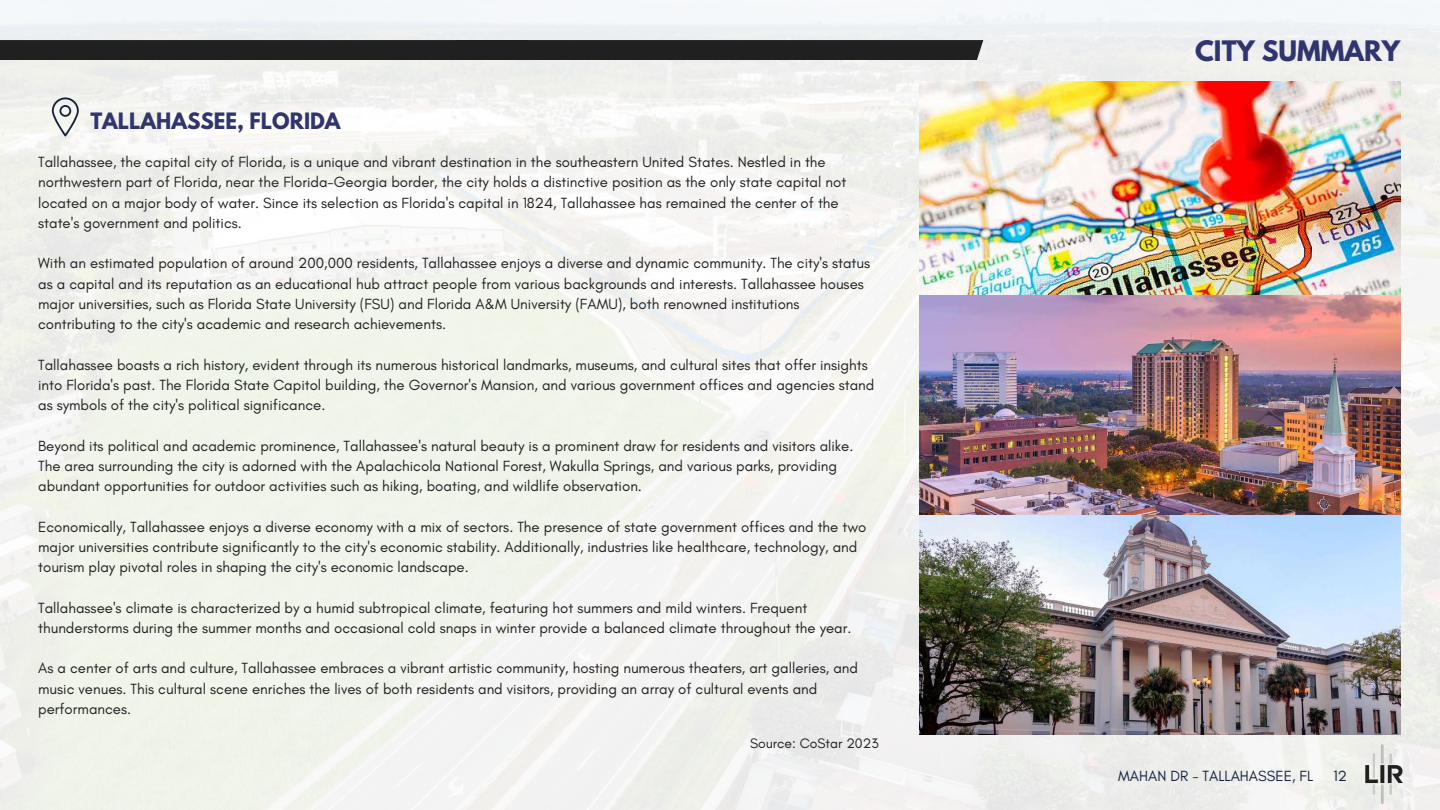
<style>
.page{position:relative;width:1440px;height:810px;background:#fff}
.page>*{position:absolute;margin:0;border:0;box-sizing:border-box;transform-origin:0 0}
.t1{font:700 25px "League Spartan";color:#31356e}
.t2{font:700 20px "League Spartan";color:#31356e}
.t3{font:15px/20.2px "Glacial Indifference";color:#202020}
.t4{font:15px "Glacial Indifference";color:#14213d}
.t5{font:14px "Glacial Indifference";color:#202020}
</style>
<div class="page">
<img style="left:919px;top:81px;width:482px;height:214px">
<div style="left:0;top:40px;width:983px;height:20px;background:#202020"></div>
<img style="left:919px;top:295px;width:482px;height:440px">
<svg style="left:52px;top:97px;width:27px;height:39px"></svg>
<img style="left:1325px;top:729px;width:115px;height:81px">
<h2 class="t2" style="left:90px;top:111px;width:252px">TALLAHASSEE, FLORIDA</h2>
<p class="t3" style="left:38px;top:152px;width:810px">Tallahassee, the capital city of Florida, is a unique and vibrant destination in the southeastern United States. Nestled in the northwestern part of Florida, near the Florida-Georgia border, the city holds a distinctive position as the only state capital not located on a major body of water. Since its selection as Florida's capital in 1824, Tallahassee has remained the center of the state's government and politics.</p>
<p class="t3" style="left:38px;top:253px;width:833px">With an estimated population of around 200,000 residents, Tallahassee enjoys a diverse and dynamic community. The city's status as a capital and its reputation as an educational hub attract people from various backgrounds and interests. Tallahassee houses major universities, such as Florida State University (FSU) and Florida A&amp;M University (FAMU), both renowned institutions contributing to the city's academic and research achievements.</p>
<p class="t3" style="left:38px;top:354px;width:838px">Tallahassee boasts a rich history, evident through its numerous historical landmarks, museums, and cultural sites that offer insights into Florida's past. The Florida State Capitol building, the Governor's Mansion, and various government offices and agencies stand as symbols of the city's political significance.</p>
<p class="t3" style="left:38px;top:435px;width:817px">Beyond its political and academic prominence, Tallahassee's natural beauty is a prominent draw for residents and visitors alike.<br>The area surrounding the city is adorned with the Apalachicola National Forest, Wakulla Springs, and various parks, providing abundant opportunities for outdoor activities such as hiking, boating, and wildlife observation.</p>
<p class="t3" style="left:38px;top:516px;width:830px">Economically, Tallahassee enjoys a diverse economy with a mix of sectors. The presence of state government offices and the two major universities contribute significantly to the city's economic stability. Additionally, industries like healthcare, technology, and tourism play pivotal roles in shaping the city's economic landscape.</p>
<p class="t3" style="left:38px;top:597px;width:815px">Tallahassee's climate is characterized by a humid subtropical climate, featuring hot summers and mild winters. Frequent thunderstorms during the summer months and occasional cold snaps in winter provide a balanced climate throughout the year.</p>
<p class="t3" style="left:38px;top:658px;width:821px">As a center of arts and culture, Tallahassee embraces a vibrant artistic community, hosting numerous theaters, art galleries, and music venues. This cultural scene enriches the lives of both residents and visitors, providing an array of cultural events and performances.</p>
<p class="t5" style="left:750px;top:734px;width:130px">Source: CoStar 2023</p>
<h1 class="t1" style="left:1195px;top:39px;width:207px">CITY SUMMARY</h1>
<p class="t4" style="left:1118px;top:767px;width:197px">MAHAN DR - TALLAHASSEE, FL</p>
<p class="t4" style="left:1333px;top:767px;width:15px">12</p>
</div>
